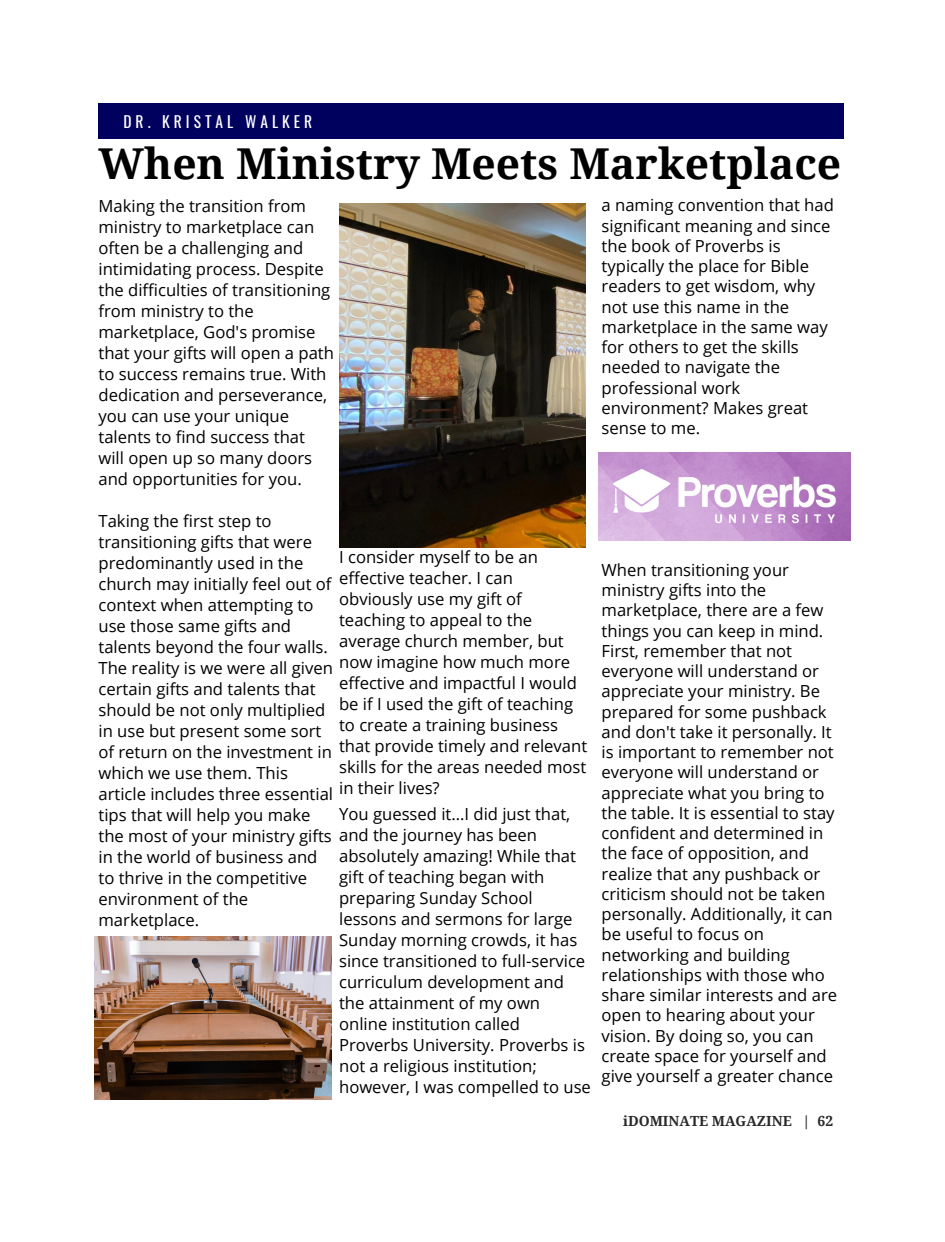
<style>
.page{position:relative;width:945px;height:1242px;background:#fff}
.page>*{position:absolute;margin:0;border:0;box-sizing:border-box;transform-origin:0 0}
.t1{font:700 42.6px "Droid Serif";color:#000}
.t2{font:16.65px/21px "Open Sans";color:#000}
.t3{font:15.45px "Oswald";letter-spacing:.26em;color:#fff}
.t4{font:700 13.95px "Droid Serif";color:#282828}
</style>
<div class="page">
<div style="left:99px;top:103px;width:745px;height:36px;background:#00005e"></div>
<img style="left:94px;top:937px;width:238px;height:163px">
<img style="left:339px;top:203px;width:246px;height:344px">
<img style="left:598px;top:453px;width:252px;height:88px">
<img style="left:608px;top:467px;width:232px;height:60px">
<p class="t3" style="left:123px;top:109px;width:190px">DR. KRISTAL WALKER</p>
<h1 class="t1" style="left:99px;top:139px;width:744px">When Ministry Meets Marketplace</h1>
<p class="t2" style="left:99px;top:195px;width:237px">Making the transition from ministry to marketplace can often be a challenging and intimidating process. Despite the difficulties of transitioning from ministry to the marketplace, God's promise that your gifts will open a path to success remains true. With dedication and perseverance, you can use your unique talents to find success that will open up so many doors and opportunities for you.</p>
<p class="t2" style="left:99px;top:510px;width:440px">Taking the first step to<br>transitioning gifts that were<br>predominantly used in the<br>church may initially feel out of<br>context when attempting to<br>use those same gifts and<br>talents beyond the four walls.<br>The reality is we were all given<br>certain gifts and talents that<br>should be not only multiplied<br>in use but present some sort<br>of return on the investment in<br>which we use them. This<br>article includes three essential<br>tips that will help you make<br>the most of your ministry gifts and the journey has been in the world of business and<br>to thrive in the competitive<br>environment of the<br>marketplace.</p>
<p class="t2" style="left:339px;top:546px;width:250px">I consider myself to be an effective teacher. I can obviously use my gift of teaching to appeal to the average church member, but now imagine how much more effective and impactful I would be if I used the gift of teaching to create a training business that provide timely and relevant skills for the areas needed most in their lives?</p>
<p class="t2" style="left:339px;top:803px;width:233px">You guessed it…I did just that,</p>
<p class="t2" style="left:339px;top:845px;width:253px">absolutely amazing! While that gift of teaching began with preparing Sunday School lessons and sermons for large<br>Sunday morning crowds, it has since transitioned to full-service curriculum development and the attainment of my own online institution called<br>Proverbs University. Proverbs is not a religious institution; however, I was compelled to use</p>
<p class="t2" style="left:602px;top:195px;width:234px;line-height:20.2px">a naming convention that had significant meaning and since the book of Proverbs is typically the place for Bible readers to get wisdom, why not use this name in the marketplace in the same way for others to get the skills needed to navigate the professional work environment? Makes great sense to me.</p>
<p class="t2" style="left:602px;top:559px;width:237px;line-height:20.2px">When transitioning your ministry gifts into the marketplace, there are a few things you can keep in mind.<br>First, remember that not everyone will understand or appreciate your ministry. Be prepared for some pushback and don't take it personally. It is important to remember not everyone will understand or appreciate what you bring to the table. It is essential to stay confident and determined in the face of opposition, and realize that any pushback or criticism should not be taken personally. Additionally, it can be useful to focus on networking and building relationships with those who share similar interests and are open to hearing about your vision. By doing so, you can create space for yourself and give yourself a greater chance</p>
<p class="t4" style="left:623px;top:1113px;width:212px">iDOMINATE MAGAZINE | 62</p>
</div>
